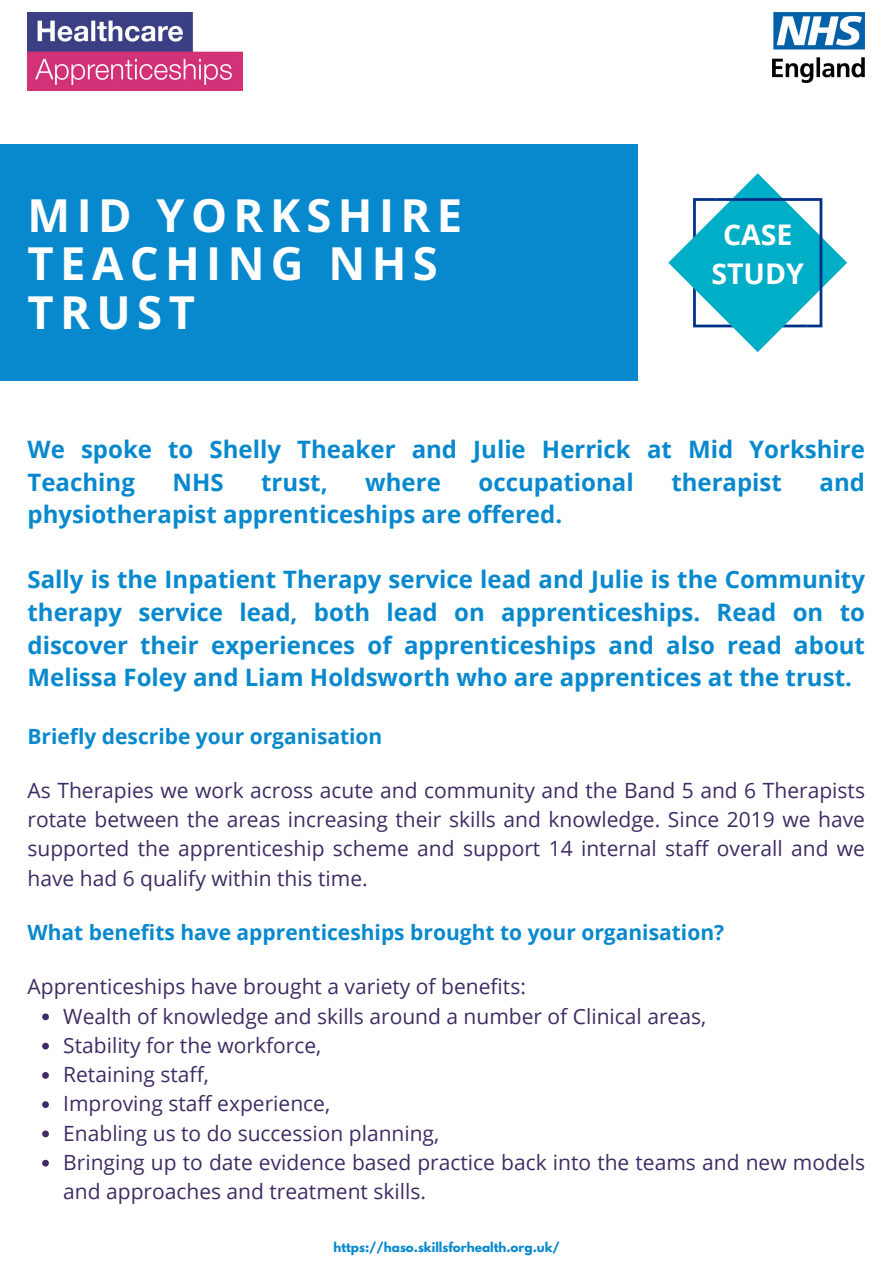
<style>
.page{position:relative;width:893px;height:1264px;background:#fff}
.page>*{position:absolute;margin:0;border:0;box-sizing:border-box;transform-origin:0 0}
.t1{font:700 45.45px/48.3px "Open Sans";letter-spacing:.14em;color:#fff}
.t2{font:700 28.5px/39.3px "Open Sans";color:#fff;text-align:center}
.t3{font:700 24px/32.7px "Open Sans";color:#0889ce}
.t4{font:21px/29.2px "Open Sans";color:#3f2c64;text-align:justify}
.t5{font:700 21px "Open Sans";color:#0889ce}
.t6{font:700 12px "League Spartan";color:#0889ce}
</style>
<div class="page">
<img style="left:28px;top:13px;width:214px;height:77px">
<img style="left:773px;top:13px;width:91px;height:70px">
<svg style="left:668px;top:173px;width:179px;height:179px"></svg>
<svg style="left:42px;top:1013px;width:7px;height:7px"></svg>
<svg style="left:42px;top:1042px;width:7px;height:7px"></svg>
<svg style="left:42px;top:1072px;width:7px;height:2px"></svg>
<div style="left:0;top:145px;width:637px;height:236px;background:#0889ce"></div>
<h5 class="t1" style="left:28px;top:190px;width:436px">MID YORKSHIRE<br>TEACHING NHS<br>TRUST</h5>
<h3 class="t2" style="left:711px;top:214px;width:94px">CASE<br>STUDY</h3>
<h1 class="t3" style="left:28px;top:432px;width:839px">We spoke to Shelly Theaker and Julie Herrick at Mid Yorkshire<br>Teaching</h1>
<h1 class="t3" style="left:172px;top:465px;width:53px">NHS</h1>
<h1 class="t3" style="left:261px;top:465px;width:68px">trust,</h1>
<h1 class="t3" style="left:365px;top:465px;width:77px">where</h1>
<h1 class="t3" style="left:478px;top:465px;width:157px">occupational</h1>
<h1 class="t3" style="left:671px;top:465px;width:112px">therapist</h1>
<h1 class="t3" style="left:819px;top:465px;width:47px">and</h1>
<h1 class="t3" style="left:28px;top:497px;width:536px">physiotherapist apprenticeships are offered.</h1>
<p class="t3" style="left:28px;top:562px;width:839px;text-align:justify">Sally is the Inpatient Therapy service lead and Julie is the Community therapy service lead, both lead on apprenticeships. Read on to discover their experiences of apprenticeships and also read about Melissa Foley and Liam Holdsworth who are apprentices at the trust.</p>
<h3 class="t5" style="left:28px;top:721px;width:356px">Briefly describe your organisation</h3>
<h4 class="t4" style="left:28px;top:775px;width:839px">As Therapies we work across acute and community and the Band 5 and 6 Therapists rotate between the areas increasing their skills and knowledge. Since 2019 we have supported the apprenticeship scheme and support 14 internal staff overall and we have had 6 qualify within this time.</h4>
<h5 class="t5" style="left:28px;top:917px;width:698px">What benefits have apprenticeships brought to your organisation?</h5>
<h4 class="t4" style="left:28px;top:971px;width:500px">Apprenticeships have brought a variety of benefits:</h4>
<h5 class="t4" style="left:63px;top:1000px;width:644px">Wealth of knowledge and skills around a number of Clinical areas,</h5>
<h5 class="t4" style="left:63px;top:1030px;width:260px">Stability for the workforce,</h5>
<h5 class="t4" style="left:63px;top:1059px;width:147px">Retaining staff,</h5>
<h5 class="t4" style="left:63px;top:1088px;width:268px">Improving staff experience,</h5>
<h5 class="t4" style="left:63px;top:1117px;width:377px">Enabling us to do succession planning,</h5>
<h5 class="t4" style="left:63px;top:1147px;width:803px">Bringing up to date evidence based practice back into the teams and new models and approaches and treatment skills.</h5>
<h2 class="t6" style="left:333px;top:1240px;width:228px">https://haso.skillsforhealth.org.uk/</h2>
</div>
